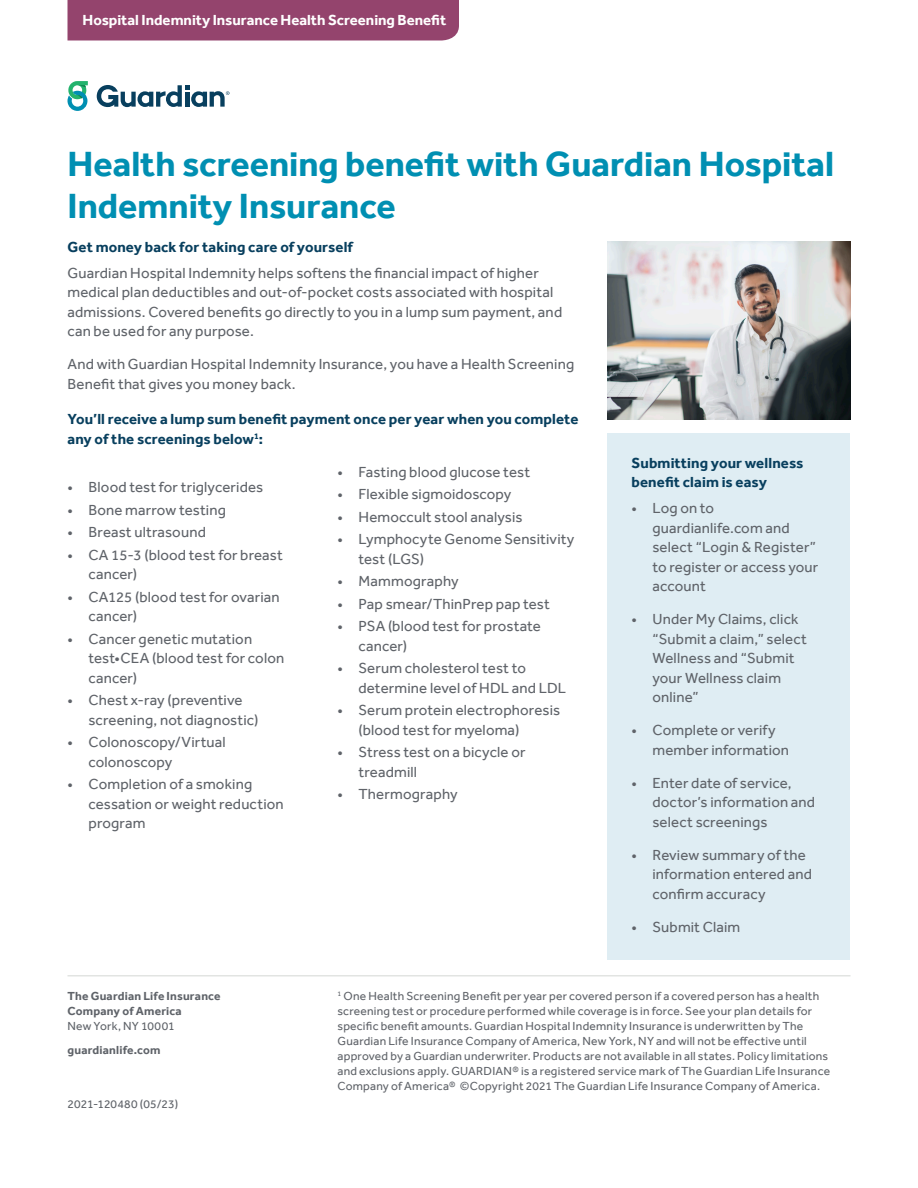
<style>
.page{position:relative;width:918px;height:1188px;background:#fff}
.page>*{position:absolute;margin:0;border:0;box-sizing:border-box;transform-origin:0 0}
.Header_2{font:700 36px/42px "Effra";color:#008fb2}
.Body{font:15px/19.5px "Effra";letter-spacing:.01em;color:#5f6369}
.Subhead_2{font:700 15px/19.5px "Effra";letter-spacing:.01em;color:#083f5e}
.ID_-_flag{font:700 15px "Effra";color:#fff}
.Disclaimers__page_ma{font:12px/15px "Effra";letter-spacing:.02em;color:#5f6369}
.Disclaimers__page_ma-2{font:700 12px/15px "Effra";letter-spacing:.015em;color:#5f6369}
.s1{font-weight:400}
</style>
<div class="page">
<svg style="left:68px;top:81px;width:20px;height:30px"></svg>
<svg style="left:97px;top:85px;width:132px;height:22px"></svg>
<div style="left:68px;top:0;width:391px;height:40px;background:#94446d"></div>
<img style="left:608px;top:242px;width:242px;height:178px">
<div style="left:608px;top:434px;width:242px;height:526px;background:#dfedf3"></div>
<hr style="left:68px;top:975px;width:782px;height:1px;background:#e2e4e2">
<p class="ID_-_flag" style="left:82px;top:12px;width:365px">Hospital Indemnity Insurance Health Screening Benefit</p>
<p class="Header_2" style="left:68px;top:142px;width:768px">Health screening benefit with Guardian Hospital<br>Indemnity Insurance</p>
<p class="Subhead_2" style="left:68px;top:237px;width:287px">Get money back for taking care of yourself</p>
<p class="Body" style="left:68px;top:263px;width:496px">Guardian Hospital Indemnity helps softens the financial impact of higher medical plan deductibles and out-of-pocket costs associated with hospital admissions. Covered benefits go directly to you in a lump sum payment, and can be used for any purpose.</p>
<p class="Body" style="left:68px;top:354px;width:508px">And with Guardian Hospital Indemnity Insurance, you have a Health Screening<br>Benefit that gives you money back.</p>
<p class="Subhead_2" style="left:68px;top:409px;width:512px">You’ll receive a lump sum benefit payment once per year when you complete any of the screenings below<sup>1</sup>:</p>
<p class="Body" style="left:68px;top:477px;width:197px">• Blood test for triglycerides</p>
<p class="Body" style="left:68px;top:500px;width:160px">• Bone marrow testing</p>
<p class="Body" style="left:68px;top:522px;width:140px">• Breast ultrasound</p>
<p class="Body" style="left:88px;top:545px;width:196px;text-indent:-21px">• CA 15-3 (blood test for breast cancer)</p>
<p class="Body" style="left:88px;top:587px;width:193px;text-indent:-21px">• CA125 (blood test for ovarian cancer)</p>
<p class="Body" style="left:88px;top:629px;width:197px;text-indent:-21px">• Cancer genetic mutation test•CEA (blood test for colon cancer)</p>
<p class="Body" style="left:88px;top:690px;width:171px;text-indent:-21px">• Chest x-ray (preventive screening, not diagnostic)</p>
<p class="Body" style="left:88px;top:732px;width:139px;text-indent:-21px">• Colonoscopy/Virtual colonoscopy</p>
<p class="Body" style="left:88px;top:774px;width:197px;text-indent:-21px">• Completion of a smoking cessation or weight reduction program</p>
<p class="Body" style="left:338px;top:462px;width:194px">• Fasting blood glucose test</p>
<p class="Body" style="left:338px;top:484px;width:175px">• Flexible sigmoidoscopy</p>
<p class="Body" style="left:338px;top:507px;width:187px">• Hemoccult stool analysis</p>
<p class="Body" style="left:358px;top:529px;width:217px;text-indent:-21px">• Lymphocyte Genome Sensitivity test (LGS)</p>
<p class="Body" style="left:338px;top:571px;width:123px">• Mammography</p>
<p class="Body" style="left:338px;top:594px;width:214px">• Pap smear/ThinPrep pap test</p>
<p class="Body" style="left:358px;top:616px;width:184px;text-indent:-21px">• PSA (blood test for prostate cancer)</p>
<p class="Body" style="left:358px;top:658px;width:209px;text-indent:-21px">• Serum cholesterol test to determine level of HDL and LDL</p>
<p class="Body" style="left:358px;top:700px;width:203px;text-indent:-21px">• Serum protein electrophoresis (blood test for myeloma)</p>
<p class="Body" style="left:358px;top:742px;width:169px;text-indent:-21px">• Stress test on a bicycle or treadmill</p>
<p class="Body" style="left:338px;top:784px;width:122px">• Thermography</p>
<p class="Subhead_2" style="left:632px;top:453px;width:174px">Submitting your wellness benefit claim is easy</p>
<p class="Body" style="left:652px;top:498px;width:167px;text-indent:-21px">• Log on to guardianlife.com and select “Login &amp; Register” to register or access your account</p>
<p class="Body" style="left:652px;top:609px;width:156px;text-indent:-21px">• Under My Claims, click “Submit a claim,” select<br>Wellness and “Submit your Wellness claim online”</p>
<p class="Body" style="left:652px;top:720px;width:138px;text-indent:-21px">• Complete or verify member information</p>
<p class="Body" style="left:652px;top:773px;width:164px;text-indent:-21px">• Enter date of service, doctor’s information and select screenings</p>
<p class="Body" style="left:652px;top:845px;width:161px;text-indent:-21px">• Review summary of the information entered and confirm accuracy</p>
<p class="Body" style="left:632px;top:917px;width:110px">• Submit Claim</p>
<p class="Disclaimers__page_ma-2" style="left:68px;top:988px;width:155px">The Guardian Life Insurance<br>Company of America<br><span class="s1">New York, NY 10001</span></p>
<p class="Disclaimers__page_ma-2" style="left:68px;top:1042px;width:94px">guardianlife.com</p>
<p class="Disclaimers__page_ma" style="left:68px;top:1096px;width:112px">2021-120480 (05/23)</p>
<p class="Disclaimers__page_ma" style="left:338px;top:988px;width:494px"><sup>1</sup> One Health Screening Benefit per year per covered person if a covered person has a health screening test or procedure performed while coverage is in force. See your plan details for specific benefit amounts. Guardian Hospital Indemnity Insurance is underwritten by The Guardian Life Insurance Company of America, New York, NY and will not be effective until approved by a Guardian underwriter. Products are not available in all states. Policy limitations and exclusions apply. GUARDIAN® is a registered service mark of The Guardian Life Insurance Company of America® ©Copyright 2021 The Guardian Life Insurance Company of America.</p>
</div>
